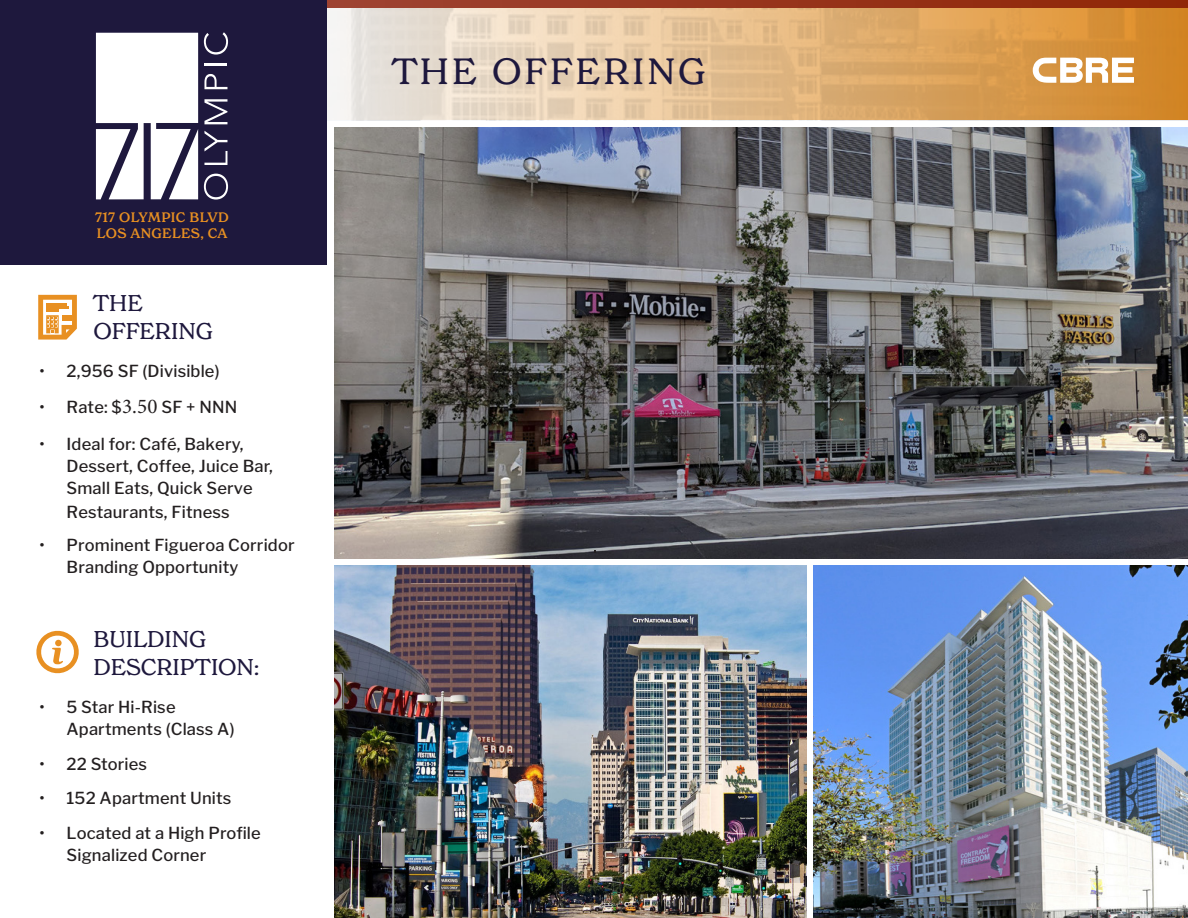
<style>
.page{position:relative;width:1188px;height:918px;background:#fff}
.page>*{position:absolute;margin:0;border:0;box-sizing:border-box;transform-origin:0 0}
.t1{font:36px "New Spirit";letter-spacing:.09em;color:#1e183d}
.Subheader{font:22.5px/28.5px "New Spirit";color:#1e183d}
.t2{font:500 16.5px/22.5px "Libre Franklin";letter-spacing:.01em;color:#231f20}
.t3{font:500 13.5px/15.8px "New Spirit";letter-spacing:.03em;color:#e89022}
.s1{font-family:"Minion Pro";font-weight:400;font-size:21px}
</style>
<div class="page">
<svg style="left:327px;top:0;width:861px;height:120px;background:#dcb182"></svg>
<img style="left:335px;top:127px;width:853px;height:431px">
<img style="left:814px;top:566px;width:374px;height:352px">
<img style="left:335px;top:566px;width:471px;height:352px">
<svg style="left:38px;top:295px;width:39px;height:45px"></svg>
<svg style="left:36px;top:630px;width:43px;height:44px"></svg>
<svg style="left:1033px;top:58px;width:101px;height:25px"></svg>
<div style="left:0;top:0;width:327px;height:265px;background:#1e183d"></div>
<svg style="left:204px;top:174px;width:24px;height:26px"></svg>
<svg style="left:204px;top:131px;width:23px;height:34px"></svg>
<svg style="left:204px;top:99px;width:23px;height:25px"></svg>
<svg style="left:204px;top:74px;width:23px;height:15px"></svg>
<hr style="left:204px;top:63px;width:23px;height:3px;background:#fff">
<svg style="left:204px;top:32px;width:24px;height:23px"></svg>
<svg style="left:96px;top:33px;width:102px;height:166px;background:#e2e1e6"></svg>
<p class="t3" style="left:95px;top:209px;width:135px">717 OLYMPIC BLVD<br>LOS ANGELES, CA</p>
<p class="Subheader" style="left:93px;top:288px;width:121px">THE<br>OFFERING</p>
<p class="t2" style="left:40px;top:360px;width:182px">• 2,956 SF (Divisible)</p>
<p class="t2" style="left:40px;top:396px;width:199px">• Rate: $<span class="s1">3.50</span> SF + NNN</p>
<p class="t2" style="left:67px;top:433px;width:208px;text-indent:-27px">• Ideal for: Café, Bakery,<br>Dessert, Coffee, Juice Bar,<br>Small Eats, Quick Serve<br>Restaurants, Fitness</p>
<p class="t2" style="left:67px;top:534px;width:230px;text-indent:-27px">• Prominent Figueroa Corridor<br>Branding Opportunity</p>
<p class="Subheader" style="left:94px;top:624px;width:168px">BUILDING<br>DESCRIPTION:</p>
<p class="t2" style="left:67px;top:696px;width:169px;text-indent:-27px">• 5 Star Hi-Rise<br>Apartments (Class A)</p>
<p class="t2" style="left:40px;top:753px;width:109px">• 22 Stories</p>
<p class="t2" style="left:40px;top:787px;width:193px">• 152 Apartment Units</p>
<p class="t2" style="left:67px;top:822px;width:196px;text-indent:-27px">• Located at a High Profile<br>Signalized Corner</p>
<p class="t1" style="left:392px;top:49px;width:316px">THE OFFERING</p>
</div>
